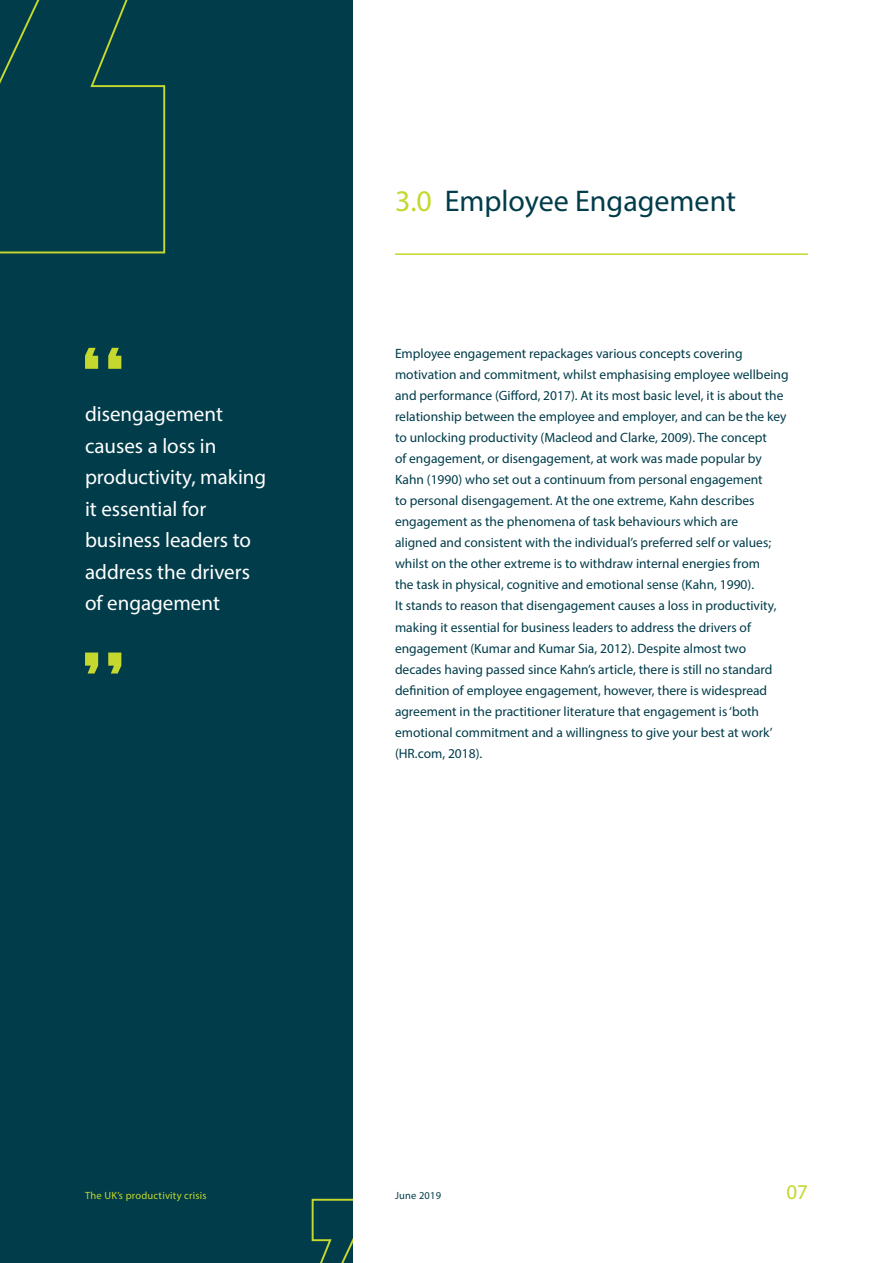
<style>
.page{position:relative;width:893px;height:1263px;background:#fff}
.page>*{position:absolute;margin:0;border:0;box-sizing:border-box;transform-origin:0 0}
.title_-_small_w__par{font:30px "Myriad Pro";color:#003c4a}
.pull_quote_-_small{font:21px/31.5px "Myriad Pro";color:#fff}
.t1{font:21px "Myriad Pro";color:#c4d82d}
.body_copy{font:13.5px/21px "Myriad Pro";color:#003c4a}
.t2{font:10.5px "Myriad Pro";letter-spacing:.02em;color:#c4d82d}
.t3{font:10.5px "Myriad Pro";letter-spacing:.02em;color:#003c4a}
.s1{color:#c4d82d}
</style>
<div class="page">
<div style="left:0;top:0;width:353px;height:1263px;background:#003c4a"></div>
<svg style="left:311px;top:1198px;width:42px;height:65px"></svg>
<svg style="left:0;top:0;width:166px;height:254px"></svg>
<hr style="left:395px;top:253px;width:413px;height:2px;background:#c4d82d">
<svg style="left:85px;top:348px;width:13px;height:21px"></svg>
<svg style="left:108px;top:348px;width:13px;height:21px"></svg>
<svg style="left:108px;top:652px;width:13px;height:21px"></svg>
<svg style="left:85px;top:652px;width:13px;height:21px"></svg>
<p class="pull_quote_-_small" style="left:85px;top:398px;width:183px">disengagement causes a loss in productivity, making it essential for business leaders to address the drivers of engagement</p>
<p class="title_-_small_w__par" style="left:395px;top:183px;width:343px"><span class="s1">3.0</span> Employee Engagement</p>
<p class="body_copy" style="left:395px;top:343px;width:395px">Employee engagement repackages various concepts covering motivation and commitment, whilst emphasising employee wellbeing and performance (Gifford, 2017). At its most basic level, it is about the relationship between the employee and employer, and can be the key to unlocking productivity (Macleod and Clarke, 2009). The concept<br>of engagement, or disengagement, at work was made popular by Kahn (1990) who set out a continuum from personal engagement<br>to personal disengagement. At the one extreme, Kahn describes engagement as the phenomena of task behaviours which are<br>aligned and consistent with the individual’s preferred self or values; whilst on the other extreme is to withdraw internal energies from<br>the task in physical, cognitive and emotional sense (Kahn, 1990).<br>It stands to reason that disengagement causes a loss in productivity, making it essential for business leaders to address the drivers of engagement (Kumar and Kumar Sia, 2012). Despite almost two decades having passed since Kahn’s article, there is still no standard definition of employee engagement, however, there is widespread agreement in the practitioner literature that engagement is ‘both emotional commitment and a willingness to give your best at work’ (HR.com, 2018).</p>
<p class="t2" style="left:85px;top:1188px;width:123px">The UK’s productivity crisis</p>
<p class="t3" style="left:395px;top:1188px;width:48px">June 2019</p>
<h2 class="t1" style="left:786px;top:1178px;width:23px">07</h2>
</div>
